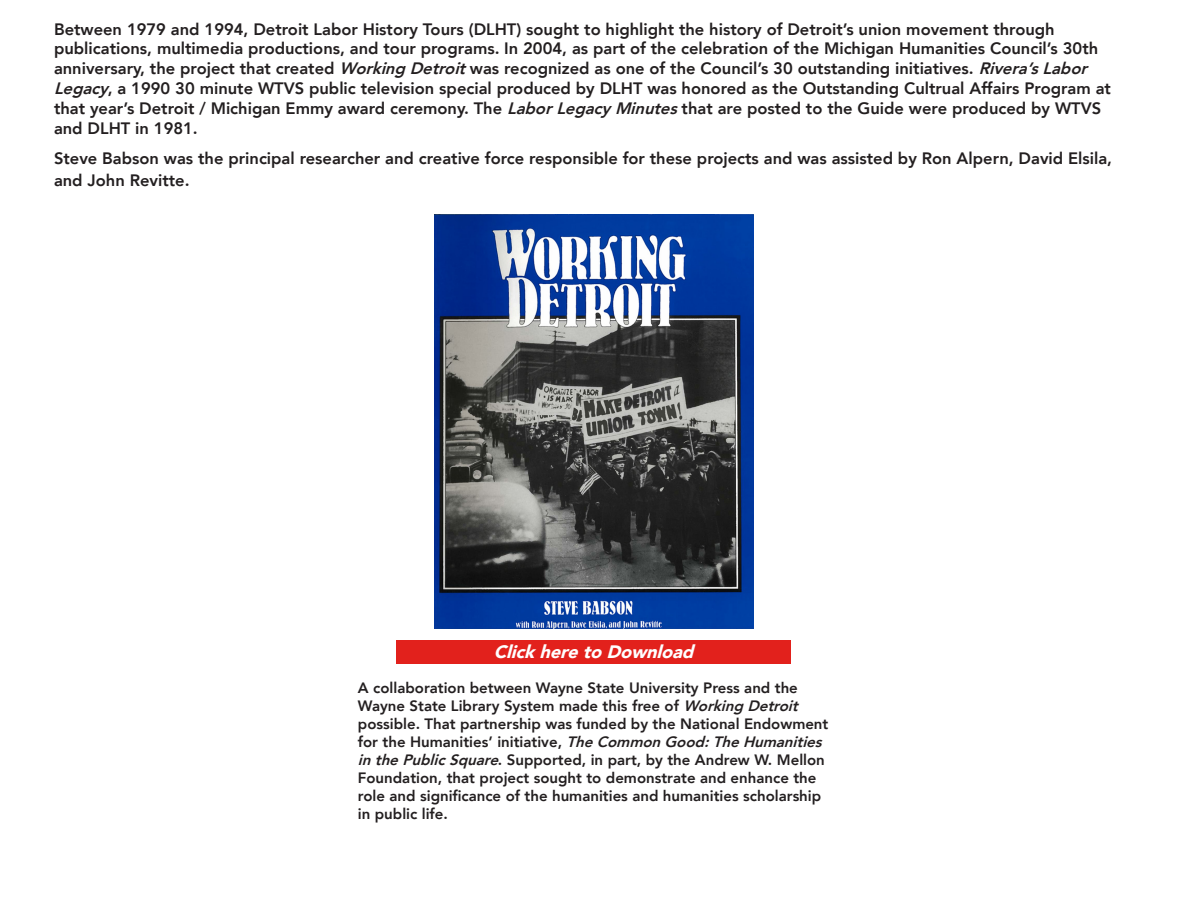
<style>
.page{position:relative;width:1188px;height:918px;background:#fff}
.page>*{position:absolute;margin:0;border:0;box-sizing:border-box;transform-origin:0 0}
.t1{font:italic 900 18px "Avenir";color:#fff}
.t2{font:800 16.5px/19.8px "Avenir";color:#231f20}
.t3{font:800 15px/18px "Avenir";color:#231f20}
.s1{font-style:italic}
</style>
<div class="page">
<img style="left:434px;top:215px;width:320px;height:413px">
<div style="left:396px;top:640px;width:394px;height:23px;background:#e2211c"></div>
<p class="t2" style="left:54px;top:19px;width:1002px">Between 1979 and 1994, Detroit Labor History Tours (DLHT) sought to highlight the history of Detroit’s union movement through</p>
<p class="t2" style="left:54px;top:39px;width:1046px">publications, multimedia productions, and tour programs. In 2004, as part of the celebration of the Michigan Humanities Council’s 30th</p>
<p class="t2" style="left:54px;top:58px;width:1041px">anniversary, the project that created <span class="s1">WorkingDetroit</span>was recognized as one of the Council’s 30 outstanding initiatives. <span class="s1">Rivera’sLabor</span></p>
<p class="t2" style="left:54px;top:78px;width:1058px"><span class="s1">Legacy</span>, a 1990 30 minute WTVS public television special produced by DLHT was honored as the Outstanding Cultrual Affairs Program at that year’s Detroit / Michigan Emmy award ceremony. The <span class="s1">LaborLegacyMinutes</span>that are posted to the Guide were produced by WTVS and DLHT in 1981.</p>
<p class="t2" style="left:54px;top:148px;width:1060px;line-height:21.6px">Steve Babson was the principal researcher and creative force responsible for these projects and was assisted by Ron Alpern, David Elsila, and John Revitte.</p>
<p class="t1" style="left:494px;top:636px;width:209px">ClickheretoDownload</p>
<p class="t3" style="left:358px;top:679px;width:472px">A collaboration between Wayne State University Press and the Wayne State Library System made this free of <span class="s1">WorkingDetroit </span>possible. That partnership was funded by the National Endowment for the Humanities’ initiative, <span class="s1">TheCommonGood:TheHumanities inthePublicSquare</span>. Supported, in part, by the Andrew W. Mellon Foundation, that project sought to demonstrate and enhance the role and significance of the humanities and humanities scholarship in public life.</p>
</div>
